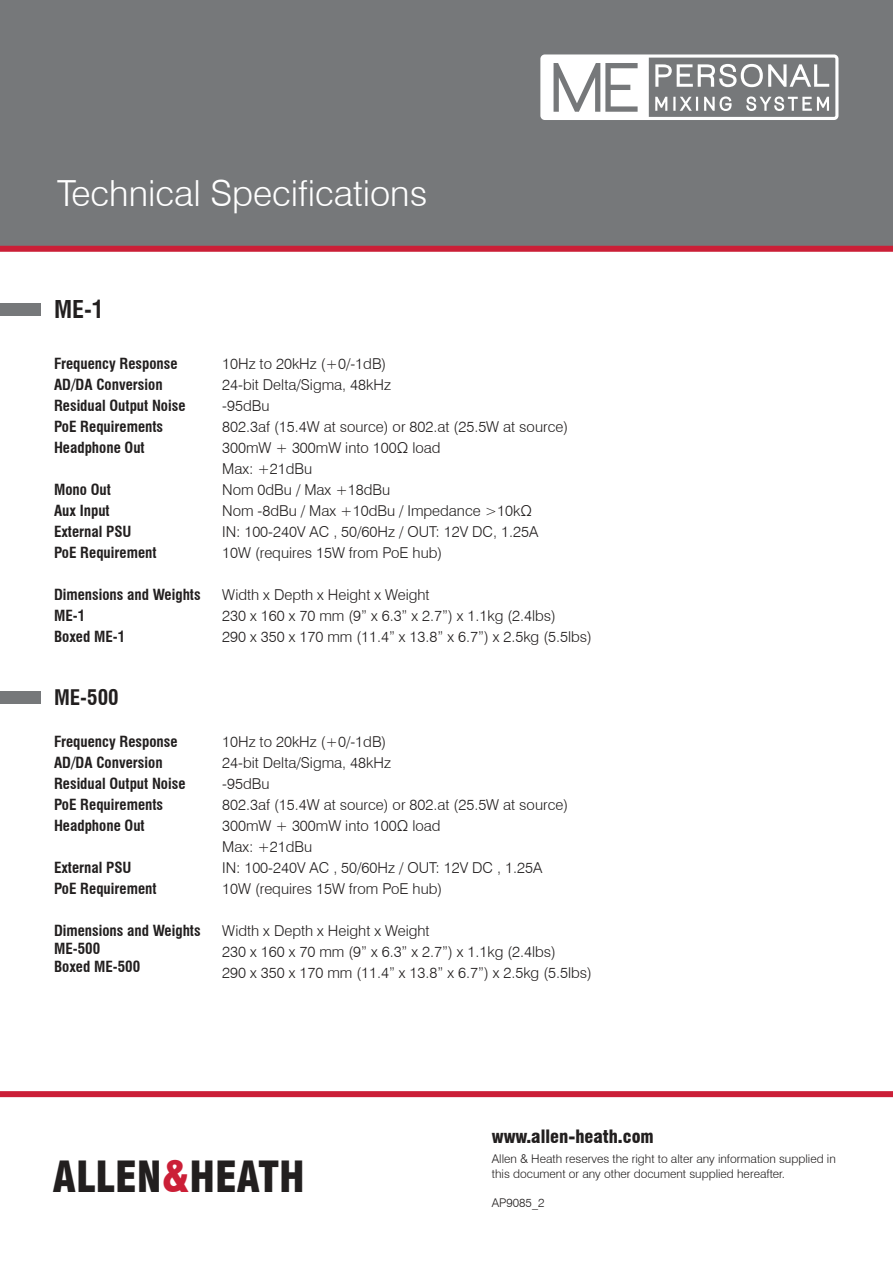
<style>
.page{position:relative;width:893px;height:1263px;background:#fff}
.page>*{position:absolute;margin:0;border:0;box-sizing:border-box;transform-origin:0 0}
.t1{font:900 condensed 42px "Swiss 721 BT";color:#221f1f}
.t2{font:300 36px "Swiss 721 BT";color:#fff}
.t3{font:700 condensed 24px "Swiss 721 BT";color:#221f1f}
.t4{font:700 condensed 21px "Swiss 721 BT";color:#221f1f}
.t5{font:900 condensed 18px "Swiss 721 BT";color:#221f1f}
.t6{font:300 15px/21px "Swiss 721 BT";color:#221f1f}
.t7{font:700 condensed 15px/21px "Swiss 721 BT";color:#221f1f}
.t8{font:300 12px/14.4px "Swiss 721 BT";color:#221f1f}
.s1{color:#cb1f37}
</style>
<div class="page">
<div style="left:0;top:0;width:893px;height:247px;background:#76787a"></div>
<div style="left:0;top:246px;width:893px;height:6px;background:#cb1f37"></div>
<svg style="left:544px;top:58px;width:105px;height:58px"></svg>
<div style="left:540px;top:54px;width:298px;height:66px;border:3px solid #fff;border-radius:3px"></div>
<svg style="left:655px;top:64px;width:174px;height:23px"></svg>
<svg style="left:655px;top:97px;width:12px;height:14px"></svg>
<svg style="left:673px;top:97px;width:25px;height:14px"></svg>
<svg style="left:704px;top:96px;width:28px;height:15px"></svg>
<svg style="left:746px;top:96px;width:83px;height:15px"></svg>
<div style="left:0;top:303px;width:40px;height:13px;background:#76787a"></div>
<div style="left:0;top:691px;width:40px;height:13px;background:#76787a"></div>
<div style="left:0;top:1091px;width:893px;height:6px;background:#cb1f37"></div>
<h2 class="t2" style="left:57px;top:179px;width:372px">Technical Specifications</h2>
<h3 class="t3" style="left:54px;top:300px;width:51px">ME-1</h3>
<p class="t7" style="left:54px;top:354px;width:133px">Frequency Response<br>AD/DA Conversion<br>Residual Output Noise<br>PoE Requirements<br>Headphone Out</p>
<p class="t7" style="left:54px;top:480px;width:104px">Mono Out<br>Aux Input<br>External PSU<br>PoE Requirement</p>
<p class="t7" style="left:54px;top:585px;width:148px">Dimensions and Weights<br>ME-1<br>Boxed ME-1</p>
<h3 class="t4" style="left:54px;top:688px;width:66px">ME-500</h3>
<p class="t7" style="left:54px;top:732px;width:133px">Frequency Response<br>AD/DA Conversion<br>Residual Output Noise<br>PoE Requirements<br>Headphone Out</p>
<p class="t7" style="left:54px;top:858px;width:104px">External PSU<br>PoE Requirement</p>
<p class="t7" style="left:54px;top:922px;width:148px;line-height:18px">Dimensions and Weights<br>ME-500<br>Boxed ME-500</p>
<p class="t6" style="left:222px;top:354px;width:347px">10Hz to 20kHz (+0/-1dB)<br>24-bit Delta/Sigma, 48kHz<br>-95dBu<br>802.3af (15.4W at source) or 802.at (25.5W at source)<br>300mW + 300mW into 100Ω load<br>Max: +21dBu<br>Nom 0dBu / Max +18dBu<br>Nom -8dBu / Max +10dBu / Impedance &gt;10kΩ<br>IN: 100-240V AC , 50/60Hz / OUT: 12V DC, 1.25A<br>10W (requires 15W from PoE hub)</p>
<p class="t6" style="left:222px;top:585px;width:371px">Width x Depth x Height x Weight<br>230 x 160 x 70 mm (9” x 6.3” x 2.7”) x 1.1kg (2.4lbs)<br>290 x 350 x 170 mm (11.4” x 13.8” x 6.7”) x 2.5kg (5.5lbs)</p>
<p class="t6" style="left:222px;top:732px;width:347px">10Hz to 20kHz (+0/-1dB)<br>24-bit Delta/Sigma, 48kHz<br>-95dBu<br>802.3af (15.4W at source) or 802.at (25.5W at source)<br>300mW + 300mW into 100Ω load<br>Max: +21dBu<br>IN: 100-240V AC , 50/60Hz / OUT: 12V DC , 1.25A<br>10W (requires 15W from PoE hub)</p>
<p class="t6" style="left:222px;top:921px;width:371px">Width x Depth x Height x Weight<br>230 x 160 x 70 mm (9” x 6.3” x 2.7”) x 1.1kg (2.4lbs)<br>290 x 350 x 170 mm (11.4” x 13.8” x 6.7”) x 2.5kg (5.5lbs)</p>
<p class="t5" style="left:492px;top:1129px;width:163px">www.allen-heath.com</p>
<h1 class="t1" style="left:53px;top:1159px;width:253px">ALLEN<span class="s1">&amp;</span>HEATH</h1>
<p class="t8" style="left:492px;top:1153px;width:345px">Allen &amp; Heath reserves the right to alter any information supplied in this document or any other document supplied hereafter.</p>
<p class="t8" style="left:492px;top:1196px;width:54px">AP9085_2</p>
</div>
